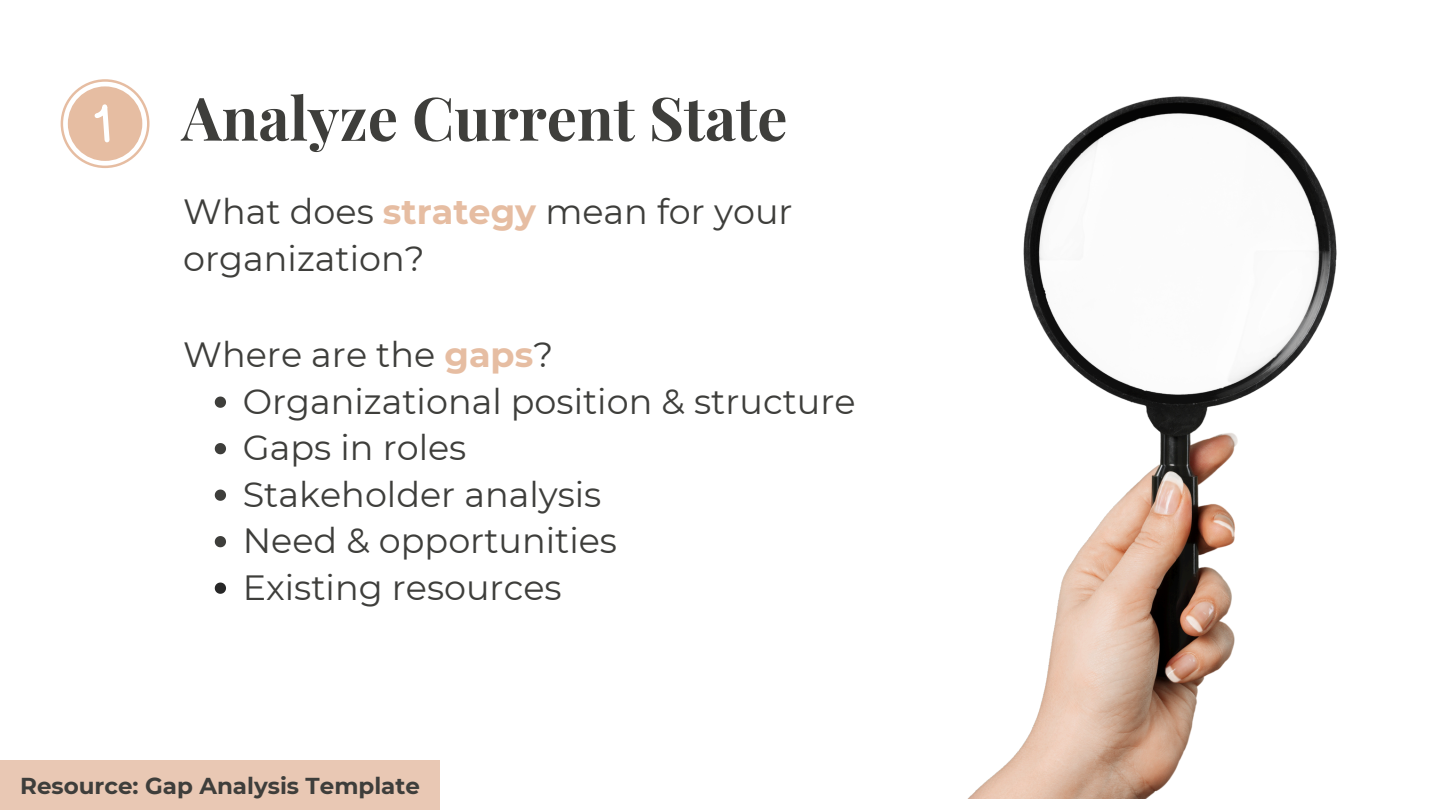
<style>
.page{position:relative;width:1440px;height:810px;background:#fff}
.page>*{position:absolute;margin:0;border:0;box-sizing:border-box;transform-origin:0 0}
.t1{font:700 60px "Playfair Display";color:#3e3e3b}
.t2{font:35px/46.5px "Montserrat";color:#3e3e3b}
.t3{font:700 23px "Montserrat";color:#3e3e3b}
.s1{font-weight:700;color:#e6bda2}
</style>
<div class="page">
<svg style="left:62px;top:80px;width:86px;height:87px"></svg>
<div style="left:61px;top:79px;width:89px;height:89px;border:2px solid #e6bda2;border-radius:50%"></div>
<div style="left:69px;top:88px;width:72px;height:72px;background:#e6bda2;border-radius:50%"></div>
<div style="left:68px;top:86px;width:74px;height:75px;border:2px solid #e6bda2;border-radius:50%"></div>
<svg style="left:75px;top:79px;width:43px;height:72px"></svg>
<img style="left:967px;top:96px;width:370px;height:703px">
<svg style="left:215px;top:397px;width:11px;height:11px"></svg>
<svg style="left:215px;top:443px;width:11px;height:11px"></svg>
<svg style="left:215px;top:490px;width:11px;height:11px"></svg>
<svg style="left:215px;top:536px;width:11px;height:11px"></svg>
<svg style="left:215px;top:583px;width:11px;height:11px"></svg>
<div style="left:0;top:760px;width:440px;height:50px;background:#e9c8b4"></div>
<p class="t1" style="left:182px;top:76px;width:607px">Analyze Current State</p>
<p class="t2" style="left:183px;top:188px;width:611px">What does <span class="s1">strategy</span> mean for your organization?</p>
<h2 class="t2" style="left:183px;top:331px;width:371px">Where are the <span class="s1">gaps</span>?</h2>
<h2 class="t2" style="left:243px;top:378px;width:614px">Organizational position &amp; structure</h2>
<p class="t2" style="left:243px;top:424px;width:225px">Gaps in roles</p>
<p class="t2" style="left:243px;top:471px;width:360px">Stakeholder analysis</p>
<p class="t2" style="left:243px;top:517px;width:376px">Need &amp; opportunities</p>
<p class="t2" style="left:243px;top:564px;width:320px">Existing resources</p>
<p class="t3" style="left:20px;top:771px;width:401px">Resource: Gap Analysis Template</p>
</div>
